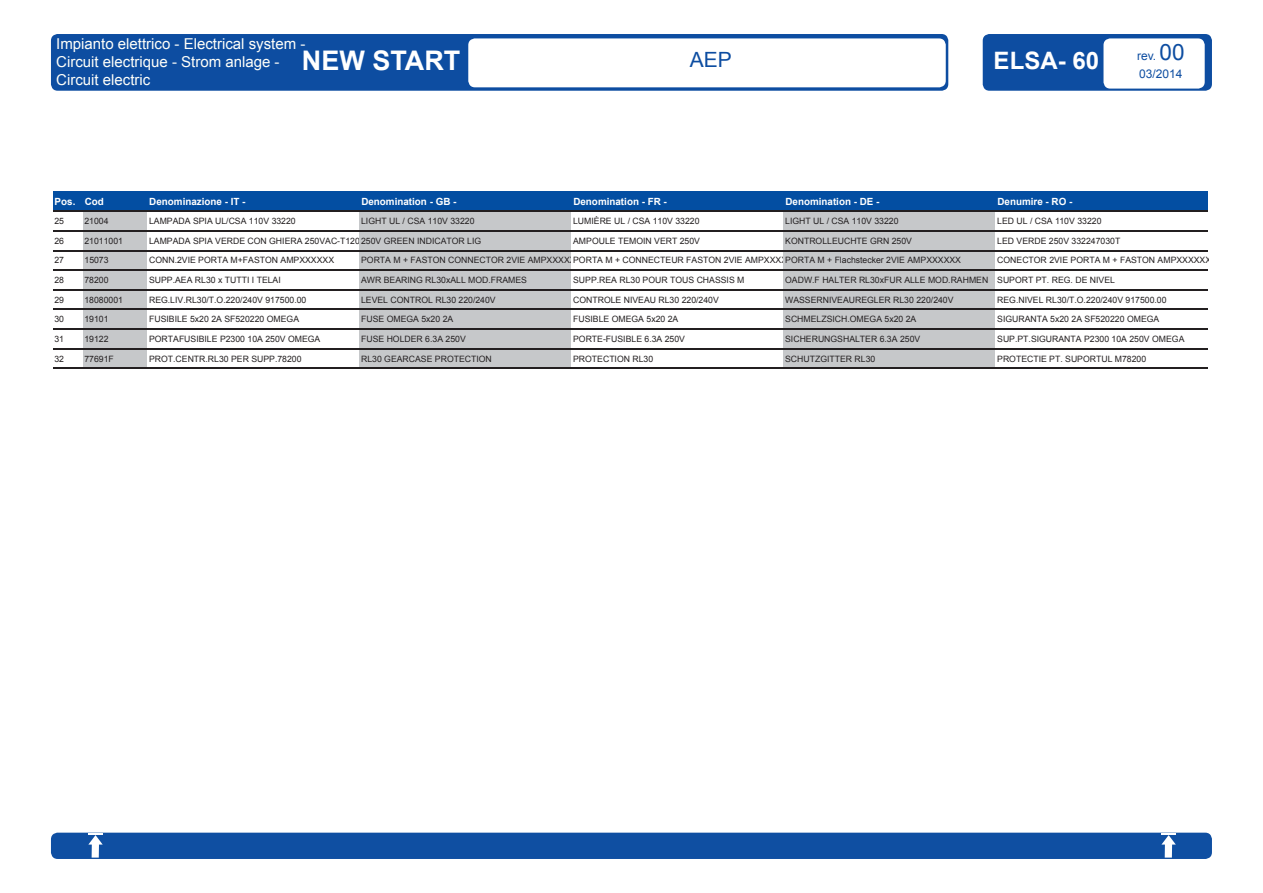
<style>
.page{position:relative;width:1263px;height:893px;background:#fff}
.page>*{position:absolute;margin:0;border:0;box-sizing:border-box;transform-origin:0 0}
.t1{font:700 27px "Arial";color:#fff}
.t2{font:700 24px "Arial";color:#fff}
.t3{font:21px "Arial";color:#0d4da1}
.t4{font:15px "Arial";color:#fffff9}
.t5{font:12px "Arial";color:#0d4da1}
.t6{font:700 9.9px "Arial";color:#fff}
.t7{font:8.7px "Arial";color:#231f20}
.s1{font-size:22.5px}
</style>
<div class="page">
<div style="left:51px;top:833px;width:1161px;height:26px;background:#0d4da1;border-radius:7px"></div>
<div style="left:983px;top:34px;width:229px;height:57px;background:#0d4da1;border-radius:7px"></div>
<div style="left:1103px;top:38px;width:102px;height:51px;background:#fff;border-radius:7px"></div>
<div style="left:51px;top:34px;width:897px;height:57px;background:#0d4da1;border-radius:7px"></div>
<div style="left:468px;top:38px;width:478px;height:49px;background:#fff;border-radius:7px"></div>
<svg style="left:88px;top:833px;width:15px;height:25px"></svg>
<svg style="left:1161px;top:833px;width:15px;height:25px"></svg>
<div style="left:53px;top:191px;width:1154px;height:20px;background:#034ea2"></div>
<div style="left:83px;top:211px;width:64px;height:157px;background:#c6c8ca"></div>
<div style="left:359px;top:211px;width:212px;height:157px;background:#c6c8ca"></div>
<div style="left:783px;top:211px;width:212px;height:157px;background:#c6c8ca"></div>
<hr style="left:53px;top:211px;width:1154px;height:1px;background:#231f20">
<hr style="left:53px;top:230px;width:1154px;height:1px;background:#231f20">
<hr style="left:53px;top:250px;width:1154px;height:1px;background:#231f20">
<hr style="left:53px;top:270px;width:1154px;height:1px;background:#231f20">
<hr style="left:53px;top:289px;width:1154px;height:1px;background:#231f20">
<hr style="left:53px;top:309px;width:1154px;height:1px;background:#231f20">
<hr style="left:53px;top:328px;width:1154px;height:2px;background:#231f20">
<hr style="left:53px;top:348px;width:1154px;height:1px;background:#231f20">
<hr style="left:53px;top:368px;width:1154px;height:1px;background:#231f20">
<p class="t4" style="left:56px;top:34px;width:251px">Impianto elettrico - Electrical system -</p>
<p class="t4" style="left:56px;top:52px;width:225px">Circuit electrique - Strom anlage -</p>
<p class="t4" style="left:56px;top:70px;width:96px">Circuit electric</p>
<h1 class="t1" style="left:302px;top:42px;width:160px">NEW START</h1>
<p class="t3" style="left:690px;top:46px;width:44px">AEP</p>
<p class="t2" style="left:994px;top:44px;width:107px">ELSA- 60</p>
<p class="t5" style="left:1137px;top:48px;width:49px">rev. <span class="s1">00</span></p>
<p class="t5" style="left:1139px;top:66px;width:45px">03/2014</p>
<p class="t6" style="left:55px;top:195px;width:51px">Pos. Cod</p>
<p class="t6" style="left:149px;top:195px;width:98px">Denominazione - IT -</p>
<p class="t6" style="left:361px;top:195px;width:97px">Denomination - GB -</p>
<p class="t6" style="left:573px;top:195px;width:95px">Denomination - FR -</p>
<p class="t6" style="left:785px;top:195px;width:96px">Denomination - DE -</p>
<p class="t6" style="left:997px;top:195px;width:76px">Denumire - RO -</p>
<p class="t7" style="left:54px;top:215px;width:11px">25</p>
<p class="t7" style="left:84px;top:215px;width:26px">21004</p>
<p class="t7" style="left:149px;top:215px;width:148px">LAMPADA SPIA UL/CSA 110V 33220</p>
<p class="t7" style="left:361px;top:215px;width:115px">LIGHT UL / CSA 110V 33220</p>
<p class="t7" style="left:573px;top:215px;width:128px">LUMIÈRE UL / CSA 110V 33220</p>
<p class="t7" style="left:785px;top:215px;width:115px">LIGHT UL / CSA 110V 33220</p>
<p class="t7" style="left:997px;top:215px;width:106px">LED UL / CSA 110V 33220</p>
<p class="t7" style="left:54px;top:235px;width:11px">26</p>
<p class="t7" style="left:84px;top:235px;width:40px">21011001</p>
<p class="t7" style="left:149px;top:235px;width:334px">LAMPADA SPIA VERDE CON GHIERA 250VAC-T120250V GREEN INDICATOR LIG</p>
<p class="t7" style="left:573px;top:235px;width:128px">AMPOULE TEMOIN VERT 250V</p>
<p class="t7" style="left:785px;top:235px;width:128px">KONTROLLEUCHTE GRN 250V</p>
<p class="t7" style="left:997px;top:235px;width:125px">LED VERDE 250V 332247030T</p>
<p class="t7" style="left:54px;top:255px;width:11px">27</p>
<p class="t7" style="left:85px;top:255px;width:26px">15073</p>
<p class="t7" style="left:149px;top:255px;width:186px">CONN.2VIE PORTA M+FASTON AMPXXXXXX</p>
<p class="t7" style="left:361px;top:255px;width:601px">PORTA M + FASTON CONNECTOR 2VIE AMPXXXXXPORTA M + CONNECTEUR FASTON 2VIE AMPXXXXPORTA M + Flachstecker 2VIE AMPXXXXXX</p>
<p class="t7" style="left:997px;top:255px;width:215px">CONECTOR 2VIE PORTA M + FASTON AMPXXXXXX</p>
<p class="t7" style="left:54px;top:274px;width:11px">28</p>
<p class="t7" style="left:84px;top:274px;width:26px">78200</p>
<p class="t7" style="left:149px;top:274px;width:133px">SUPP.AEA RL30 x TUTTI I TELAI</p>
<p class="t7" style="left:361px;top:274px;width:167px">AWR BEARING RL30xALL MOD.FRAMES</p>
<p class="t7" style="left:573px;top:274px;width:173px">SUPP.REA RL30 POUR TOUS CHASSIS M</p>
<p class="t7" style="left:785px;top:274px;width:331px">OADW.F HALTER RL30xFUR ALLE MOD.RAHMEN SUPORT PT. REG. DE NIVEL</p>
<p class="t7" style="left:54px;top:294px;width:11px">29</p>
<p class="t7" style="left:84px;top:294px;width:40px">18080001</p>
<p class="t7" style="left:149px;top:294px;width:159px">REG.LIV.RL30/T.O.220/240V 917500.00</p>
<p class="t7" style="left:361px;top:294px;width:136px">LEVEL CONTROL RL30 220/240V</p>
<p class="t7" style="left:573px;top:294px;width:147px">CONTROLE NIVEAU RL30 220/240V</p>
<p class="t7" style="left:785px;top:294px;width:170px">WASSERNIVEAUREGLER RL30 220/240V</p>
<p class="t7" style="left:997px;top:294px;width:171px">REG.NIVEL RL30/T.O.220/240V 917500.00</p>
<p class="t7" style="left:54px;top:314px;width:11px">30</p>
<p class="t7" style="left:84px;top:314px;width:26px">19101</p>
<p class="t7" style="left:149px;top:314px;width:152px">FUSIBILE 5x20 2A SF520220 OMEGA</p>
<p class="t7" style="left:361px;top:314px;width:94px">FUSE OMEGA 5x20 2A</p>
<p class="t7" style="left:573px;top:314px;width:107px">FUSIBLE OMEGA 5x20 2A</p>
<p class="t7" style="left:785px;top:314px;width:133px">SCHMELZSICH.OMEGA 5x20 2A</p>
<p class="t7" style="left:997px;top:314px;width:164px">SIGURANTA 5x20 2A SF520220 OMEGA</p>
<p class="t7" style="left:54px;top:333px;width:11px">31</p>
<p class="t7" style="left:84px;top:333px;width:26px">19122</p>
<p class="t7" style="left:149px;top:333px;width:173px">PORTAFUSIBILE P2300 10A 250V OMEGA</p>
<p class="t7" style="left:361px;top:333px;width:106px">FUSE HOLDER 6.3A 250V</p>
<p class="t7" style="left:573px;top:333px;width:113px">PORTE-FUSIBLE 6.3A 250V</p>
<p class="t7" style="left:785px;top:333px;width:137px">SICHERUNGSHALTER 6.3A 250V</p>
<p class="t7" style="left:997px;top:333px;width:189px">SUP.PT.SIGURANTA P2300 10A 250V OMEGA</p>
<p class="t7" style="left:54px;top:353px;width:11px">32</p>
<p class="t7" style="left:84px;top:353px;width:31px">77691F</p>
<p class="t7" style="left:149px;top:353px;width:154px">PROT.CENTR.RL30 PER SUPP.78200</p>
<p class="t7" style="left:361px;top:353px;width:132px">RL30 GEARCASE PROTECTION</p>
<p class="t7" style="left:573px;top:353px;width:82px">PROTECTION RL30</p>
<p class="t7" style="left:785px;top:353px;width:92px">SCHUTZGITTER RL30</p>
<p class="t7" style="left:997px;top:353px;width:151px">PROTECTIE PT. SUPORTUL M78200</p>
</div>
